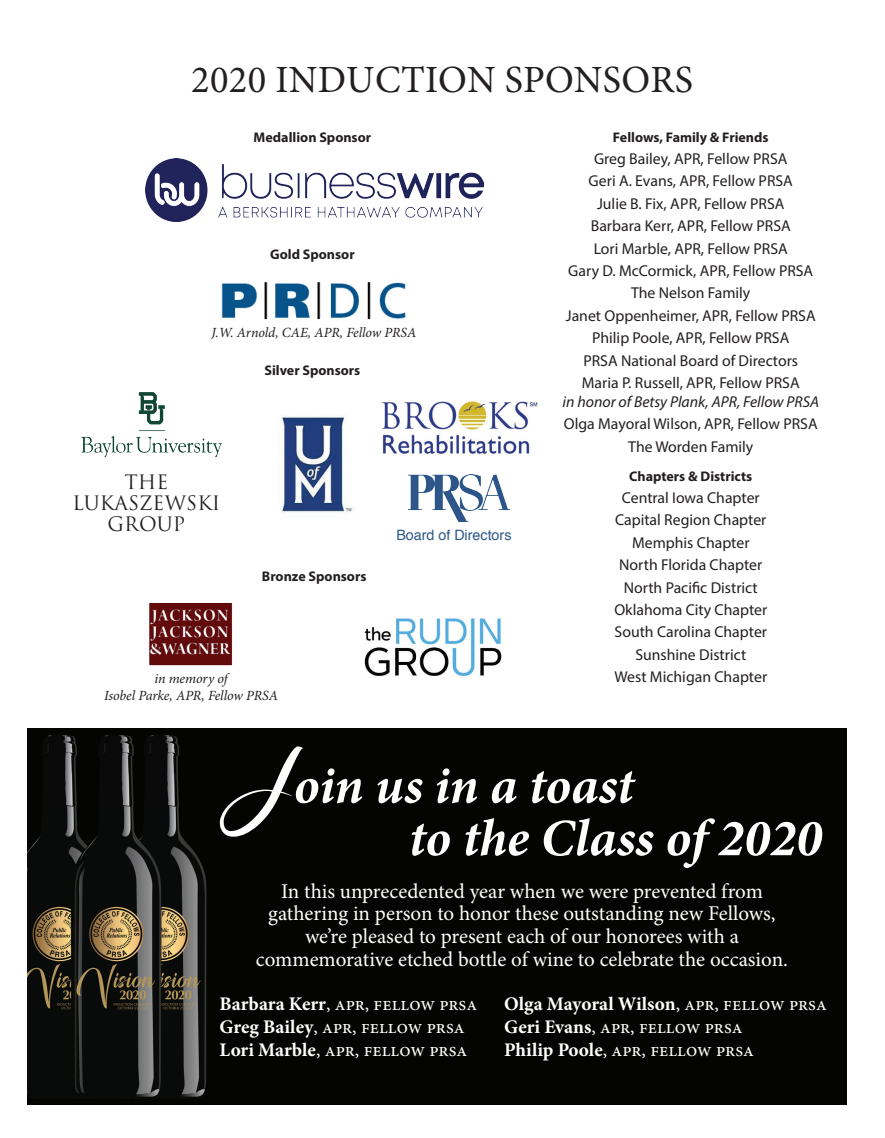
<style>
.page{position:relative;width:885px;height:1138px;background:#fff}
.page>*{position:absolute;margin:0;border:0;box-sizing:border-box;transform-origin:0 0}
.t1{font:112px "Glimmer";color:#fff}
.t2{font:italic 700 52.5px "Minion Pro";letter-spacing:-.005em;color:#fff}
.t3{font:38.5px "Minion Pro";color:#231f20}
.t4{font:21px/22.8px "Minion Pro";letter-spacing:-.01em;color:#fff;text-align:center}
.t5{font:19.43px/21px "Trajan";color:#231f20;text-align:center}
.t6{font:19.25px/23.1px "Minion Pro";color:#fff}
.t7{font:15.75px/22.4px "Myriad Pro";color:#231f20;text-align:center}
.t8{font:italic 15.75px "Myriad Pro";color:#231f20}
.t9{font:14.35px "Helvetica";color:#2c5689}
.t10{font:700 14px "Myriad Pro";color:#231f20}
.t11{font:italic 14px/16.8px "Minion Pro";letter-spacing:-.005em;color:#231f20;text-align:center}
.s1{font-weight:700}
</style>
<div class="page">
<img style="left:28px;top:728px;width:818px;height:376px">
<img style="left:145px;top:159px;width:338px;height:62px">
<img style="left:221px;top:282px;width:185px;height:38px">
<img style="left:381px;top:401px;width:157px;height:53px">
<img style="left:81px;top:393px;width:141px;height:63px">
<img style="left:149px;top:603px;width:84px;height:63px">
<img style="left:364px;top:618px;width:138px;height:58px">
<img style="left:408px;top:474px;width:101px;height:47px">
<img style="left:281px;top:415px;width:72px;height:99px">
<h3 class="t3" style="left:191px;top:54px;width:110px">2020 induction</h3>
<h3 class="t3" style="left:504px;top:54px;width:25px">sponsors</h3>
<p class="t10" style="left:253px;top:128px;width:119px">Medallion Sponsor</p>
<p class="t10" style="left:270px;top:246px;width:86px">Gold Sponsor</p>
<p class="t11" style="left:211px;top:324px;width:206px">J.W. Arnold, CAE, APR, Fellow PRSA</p>
<p class="t10" style="left:264px;top:361px;width:97px">Silver Sponsors</p>
<p class="t5" style="left:72px;top:472px;width:149px">THE<br>LUKASZEWSKI<br>GROUP</p>
<p class="t10" style="left:262px;top:567px;width:106px">Bronze Sponsors</p>
<p class="t9" style="left:396px;top:523px;width:116px">Board of Directors</p>
<p class="t11" style="left:104px;top:670px;width:175px">in memory of<br>Isobel Parke, APR, Fellow PRSA</p>
<p class="t10" style="left:612px;top:128px;width:157px">Fellows, Family &amp; Friends</p>
<p class="t7" style="left:565px;top:147px;width:251px">Greg Bailey, APR, Fellow PRSA<br>Geri A. Evans, APR, Fellow PRSA<br>Julie B. Fix, APR, Fellow PRSA<br>Barbara Kerr, APR, Fellow PRSA<br>Lori Marble, APR, Fellow PRSA<br>Gary D. McCormick, APR, Fellow PRSA<br>The Nelson Family<br>Janet Oppenheimer, APR, Fellow PRSA<br>Philip Poole, APR, Fellow PRSA<br>PRSA National Board of Directors<br>Maria P. Russell, APR, Fellow PRSA</p>
<p class="t8" style="left:562px;top:392px;width:258px">in honor of Betsy Plank, APR, Fellow PRSA</p>
<p class="t7" style="left:563px;top:413px;width:255px">Olga Mayoral Wilson, APR, Fellow PRSA<br>The Worden Family</p>
<p class="t10" style="left:629px;top:467px;width:125px">Chapters &amp; Districts</p>
<p class="t7" style="left:614px;top:486px;width:154px">Central Iowa Chapter<br>Capital Region Chapter<br>Memphis Chapter<br>North Florida Chapter<br>North Pacific District<br>Oklahoma City Chapter<br>South Carolina Chapter<br>Sunshine District<br>West Michigan Chapter</p>
<h1 class="t1" style="left:220px;top:741px;width:82px">J</h1>
<h2 class="t2" style="left:293px;top:748px;width:341px">oin us in a toast</h2>
<h2 class="t2" style="left:408px;top:801px;width:414px">to the Class of 2020</h2>
<h3 class="t4" style="left:256px;top:879px;width:533px">In this unprecedented year when we were prevented from gathering in person to honor these outstanding new Fellows, we’re pleased to present each of our honorees with a commemorative etched bottle of wine to celebrate the occasion.</h3>
<p class="t6" style="left:219px;top:992px;width:259px"><span class="s1">Barbara Kerr</span>, apr, fellow prsa<br><span class="s1">Greg Bailey</span>, apr, fellow prsa<br><span class="s1">Lori Marble</span>, apr, fellow prsa</p>
<p class="t6" style="left:504px;top:992px;width:324px"><span class="s1">Olga Mayoral Wilson</span>, apr, fellow prsa<br><span class="s1">Geri Evans</span>, apr, fellow prsa<br><span class="s1">Philip Poole</span>, apr, fellow prsa</p>
</div>
